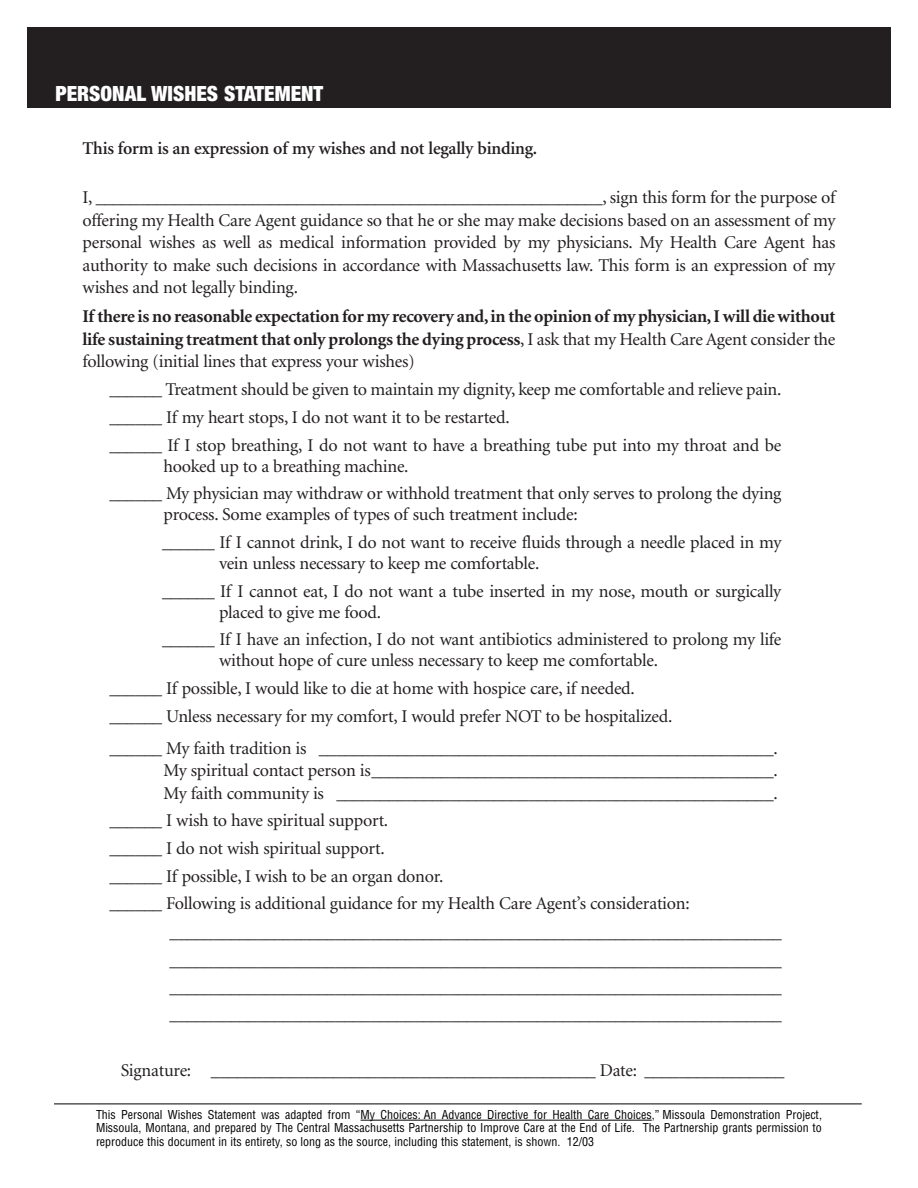
<style>
.page{position:relative;width:918px;height:1188px;background:#fff}
.page>*{position:absolute;margin:0;border:0;box-sizing:border-box;transform-origin:0 0}
.t1{font:900 condensed 21px "Helvetica Neue";color:#fff}
.t2{font:18px/27.8px "Minion";letter-spacing:-.015em;color:#231f20}
.t3{font:700 18px/22.5px "Minion";letter-spacing:-.015em;color:#231f20;text-align:justify}
.t4{font:600 18px "Minion";letter-spacing:-.015em;color:#231f20}
.t5{font:condensed 12px/13.5px "Helvetica";color:#000;text-align:justify}
.s1{font-weight:400}
</style>
<div class="page">
<div style="left:27px;top:27px;width:864px;height:81px;background:#231f20"></div>
<hr style="left:361px;top:1120px;width:63px;height:1px;background:#000">
<hr style="left:424px;top:1120px;width:228px;height:1px;background:#000">
<hr style="left:54px;top:1104px;width:808px;height:1px;background:#000">
<p class="t1" style="left:56px;top:86px;width:269px">PERSONAL WISHES STATEMENT</p>
<p class="t4" style="left:82px;top:141px;width:456px">This form is an expression of my wishes and not legally binding.</p>
<p class="t2" style="left:82px;top:188px;width:755px;line-height:22.5px;text-align:justify">I, __________________________________________________________, sign this form for the purpose of offering my Health Care Agent guidance so that he or she may make decisions based on an assessment of my personal wishes as well as medical information provided by my physicians. My Health Care Agent has authority to make such decisions in accordance with Massachusetts law. This form is an expression of my wishes and not legally binding.</p>
<p class="t3" style="left:82px;top:307px;width:755px">If there is no reasonable expectation for my recovery and, in the opinion of my physician, I will die without life sustaining treatment that only prolongs the dying process<span class="s1">, I ask that my Health Care Agent consider the following (initial lines that express your wishes)</span></p>
<p class="t2" style="left:110px;top:377px;width:673px">______ Treatment should be given to maintain my dignity, keep me comfortable and relieve pain. ______ If my heart stops, I do not want it to be restarted.<br>______ If I stop breathing, I do not want to have a breathing tube put into my throat and be</p>
<p class="t2" style="left:110px;top:453px;width:674px;text-indent:54px">hooked up to a breathing machine.<br>______ My physician may withdraw or withhold treatment that only serves to prolong the dying</p>
<p class="t2" style="left:162px;top:502px;width:621px">process. Some examples of types of such treatment include:<br>______ If I cannot drink, I do not want to receive fluids through a needle placed in my</p>
<p class="t2" style="left:162px;top:551px;width:621px;text-indent:57px">vein unless necessary to keep me comfortable.<br>______ If I cannot eat, I do not want a tube inserted in my nose, mouth or surgically</p>
<p class="t2" style="left:162px;top:600px;width:621px;text-indent:57px">placed to give me food.<br>______ If I have an infection, I do not want antibiotics administered to prolong my life</p>
<p class="t2" style="left:110px;top:648px;width:564px;text-indent:109px">without hope of cure unless necessary to keep me comfortable. ______ If possible, I would like to die at home with hospice care, if needed. ______ Unless necessary for my comfort, I would prefer NOT to be hospitalized.</p>
<p class="t2" style="left:164px;top:738px;width:616px;line-height:22.5px;text-align:justify;text-indent:-54px">______ My faith tradition is ____________________________________________________.<br>My spiritual contact person is______________________________________________.<br>My faith community is __________________________________________________.</p>
<p class="t2" style="left:110px;top:808px;width:280px">______ I wish to have spiritual support.</p>
<p class="t2" style="left:110px;top:836px;width:277px">______ I do not wish spiritual support.</p>
<p class="t2" style="left:110px;top:864px;width:336px">______ If possible, I wish to be an organ donor.</p>
<p class="t2" style="left:110px;top:891px;width:582px">______ Following is additional guidance for my Health Care Agent’s consideration:</p>
<p class="t2" style="left:170px;top:920px;width:614px">______________________________________________________________________</p>
<p class="t2" style="left:170px;top:948px;width:614px">______________________________________________________________________</p>
<p class="t2" style="left:170px;top:975px;width:614px">______________________________________________________________________</p>
<p class="t2" style="left:170px;top:1002px;width:614px">______________________________________________________________________</p>
<p class="t2" style="left:121px;top:1058px;width:665px">Signature: ____________________________________________ Date: ________________</p>
<p class="t5" style="left:96px;top:1109px;width:728px">This Personal Wishes Statement was adapted from “My Choices: An Advance Directive for Health Care Choices,” Missoula Demonstration Project, Missoula, Montana, and prepared by The Central Massachusetts Partnership to Improve Care at the End of Life. The Partnership grants permission to reproduce this document in its entirety, so long as the source, including this statement, is shown. 12/03</p>
</div>
